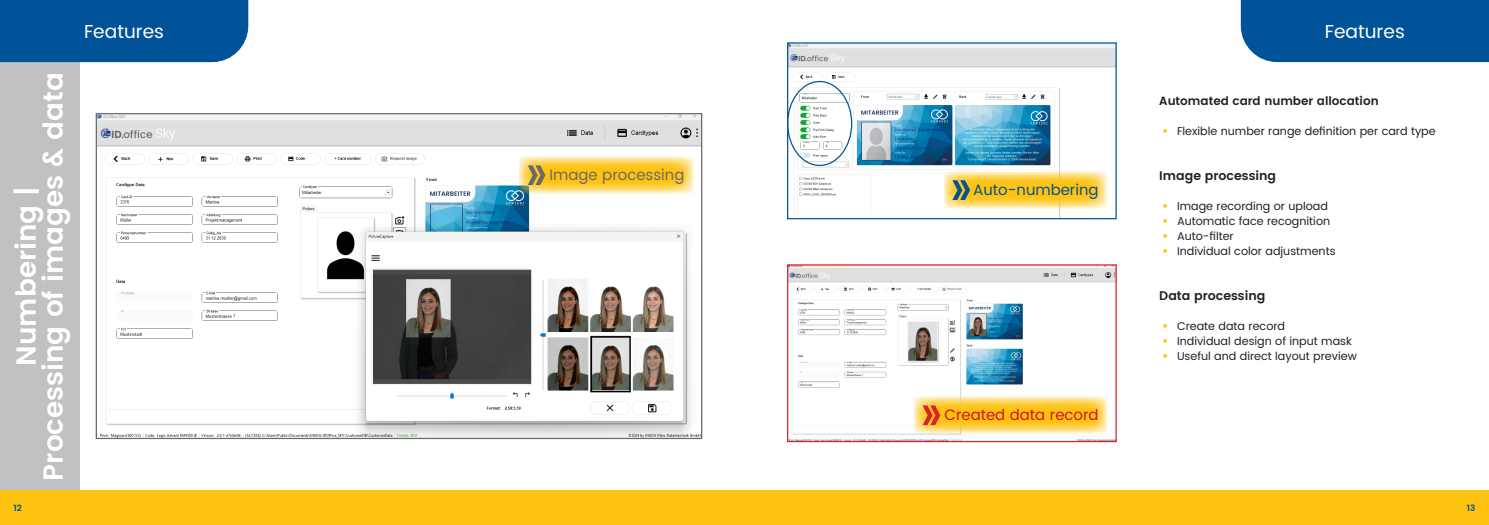
<style>
.page{position:relative;width:1489px;height:525px;background:#fff}
.page>*{position:absolute;margin:0;border:0;box-sizing:border-box;transform-origin:0 0}
.Produkttext{font:600 27.5px "Poppins";color:#fff}
.Seitenheadline_links{font:18.75px "Poppins";color:#fff}
.Produkttext-2{font:15px "Poppins";color:#d41124}
.Produkttext-3{font:15px "Poppins";color:#69696c}
.Produkttext-4{font:15px "Poppins";color:#015399}
.Überschrift_4{font:600 12.5px "Poppins";color:#231f20}
.Überschrift_4-2{font:600 11.88px "Poppins";color:#231f20}
.t1{font:11.25px "Poppins";color:#231f20}
.Seitenzahl{font:600 8.75px "Poppins";color:#015399}
</style>
<div class="page">
<img style="left:789px;top:44px;width:325px;height:173px">
<div style="left:787px;top:42px;width:329px;height:177px;border:1px solid #015399"></div>
<img style="left:789px;top:266px;width:325px;height:174px">
<div style="left:787px;top:264px;width:329px;height:178px;border:1px solid #da2031"></div>
<img style="left:98px;top:115px;width:602px;height:322px">
<div style="left:787px;top:81px;width:65px;height:85px;border:1px solid #015399;border-radius:50%"></div>
<div style="left:0;top:0;width:79px;height:524px;background:#c0c1c3"></div>
<div style="left:1240px;top:0;width:248px;height:62px;background:#015399"></div>
<div style="left:0;top:0;width:248px;height:62px;background:#015399"></div>
<svg style="left:519px;top:156px;width:174px;height:38px;background:#fbd257"></svg>
<svg style="left:527px;top:165px;width:18px;height:20px"></svg>
<svg style="left:913px;top:396px;width:194px;height:38px;background:#fdd356"></svg>
<svg style="left:922px;top:405px;width:18px;height:20px"></svg>
<svg style="left:943px;top:171px;width:164px;height:38px;background:#fdd45b"></svg>
<svg style="left:952px;top:180px;width:18px;height:20px"></svg>
<div style="left:0;top:490px;width:1488px;height:34px;background:#fec210"></div>
<p class="Produkttext" style="left:32px;top:480px;width:410px;rotate:-90deg">Processing of images &amp; data</p>
<p class="Produkttext" style="left:6px;top:365px;width:180px;rotate:-90deg">Numbering |</p>
<p class="Seitenheadline_links" style="left:84px;top:17px;width:81px">Features</p>
<p class="Seitenheadline_links" style="left:1324px;top:17px;width:81px">Features</p>
<p class="Produkttext-3" style="left:549px;top:164px;width:136px">Image processing</p>
<p class="Produkttext-4" style="left:973px;top:179px;width:127px">Auto-numbering</p>
<p class="Produkttext-2" style="left:944px;top:404px;width:156px">Created data record</p>
<p class="Überschrift_4-2" style="left:1159px;top:92px;width:221px">Automated card number allocation</p>
<p class="t1" style="left:1176px;top:123px;width:260px">Flexible number range definition per card type</p>
<p class="Überschrift_4" style="left:1159px;top:166px;width:118px">Image processing</p>
<p class="t1" style="left:1176px;top:198px;width:152px">Image recording or upload</p>
<p class="t1" style="left:1176px;top:213px;width:155px">Automatic face recognition</p>
<p class="t1" style="left:1176px;top:228px;width:58px">Auto-filter</p>
<p class="t1" style="left:1176px;top:243px;width:160px">Individual color adjustments</p>
<p class="Überschrift_4" style="left:1159px;top:286px;width:108px">Data processing</p>
<p class="t1" style="left:1176px;top:318px;width:110px">Create data record</p>
<p class="t1" style="left:1176px;top:333px;width:176px">Individual design of input mask</p>
<p class="t1" style="left:1176px;top:348px;width:181px">Useful and direct layout preview</p>
<p class="Seitenzahl" style="left:14px;top:500px;width:10px">12</p>
<p class="Seitenzahl" style="left:1466px;top:500px;width:10px">13</p>
</div>
